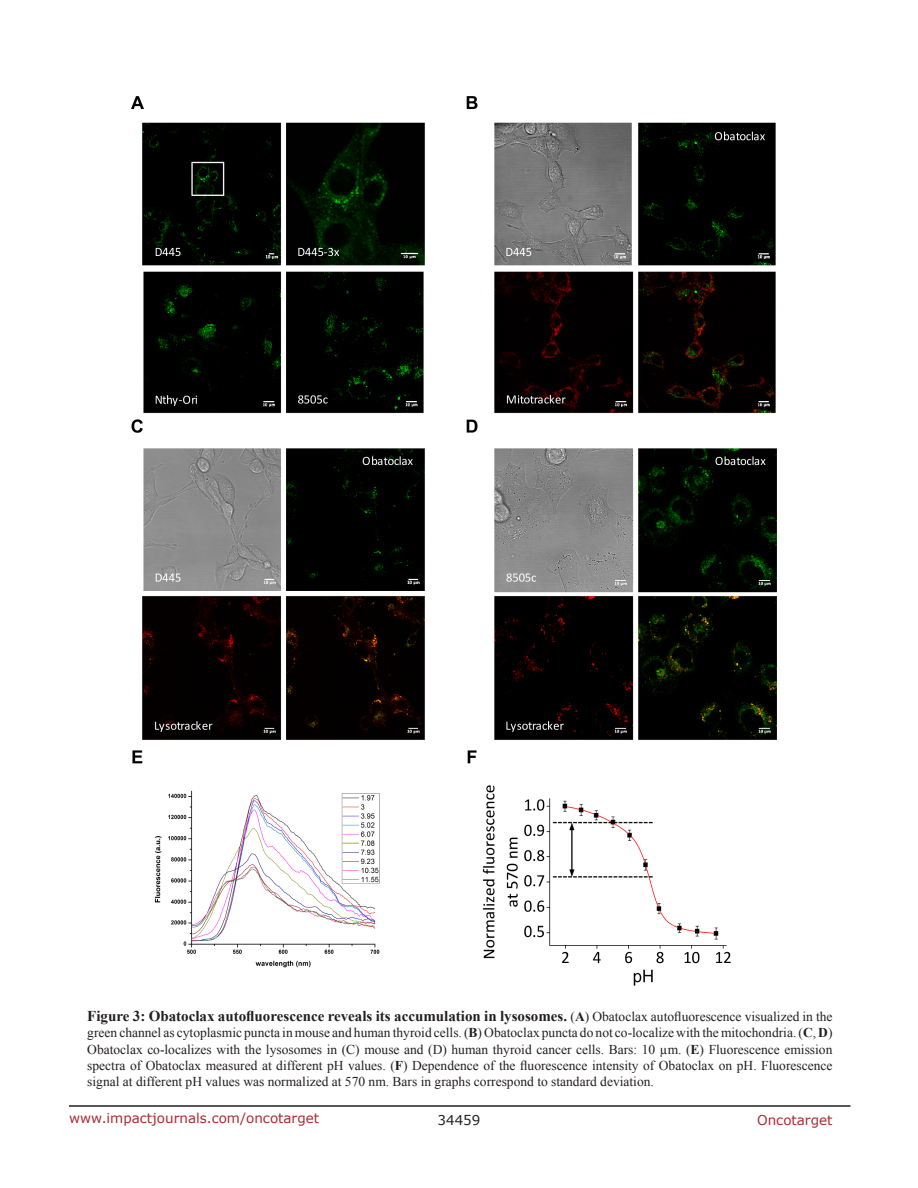
<style>
.page{position:relative;width:918px;height:1188px;background:#fff}
.page>*{position:absolute;margin:0;border:0;box-sizing:border-box;transform-origin:0 0}
.t1{font:700 15px "Times New Roman";color:#231f20}
.t2{font:13.5px/16.2px "Times New Roman";color:#231f20;text-align:justify}
.t3{font:13.5px "Verdana";color:#ac2b31}
.t4{font:13.5px "Verdana";color:#231f20}
.s1{font-weight:400;font-size:13.5px}
.s2{font-size:13.5px}
.s3{font-weight:700}
</style>
<div class="page">
<hr style="left:69px;top:1105px;width:781px;height:2px;background:#231f20">
<img style="left:132px;top:97px;width:645px;height:888px">
<p class="t1" style="left:87px;top:1006px;width:747px">Figure 3: Obatoclax autofluorescence reveals its accumulation in lysosomes. <span class="s1">(</span><span class="s2">A</span><span class="s1">) Obatoclax autofluorescence visualized in the</span></p>
<p class="t2" style="left:87px;top:1025px;width:747px">green channel as cytoplasmic puncta in mouse and human thyroid cells. (<span class="s3">B</span>) Obatoclax puncta do not co-localize with the mitochondria. (<span class="s3">C</span>, <span class="s3">D</span>)<br>Obatoclax co-localizes with the lysosomes in (C) mouse and (D) human thyroid cancer cells. Bars: 10 µm. (<span class="s3">E</span>) Fluorescence emission spectra of Obatoclax measured at different pH values. (<span class="s3">F</span>) Dependence of the fluorescence intensity of Obatoclax on pH. Fluorescence signal at different pH values was normalized at 570 nm. Bars in graphs correspond to standard deviation.</p>
<p class="t3" style="left:69px;top:1109px;width:252px">www.impactjournals.com/oncotarget</p>
<p class="t4" style="left:438px;top:1111px;width:44px">34459</p>
<p class="t3" style="left:757px;top:1111px;width:77px">Oncotarget</p>
</div>
